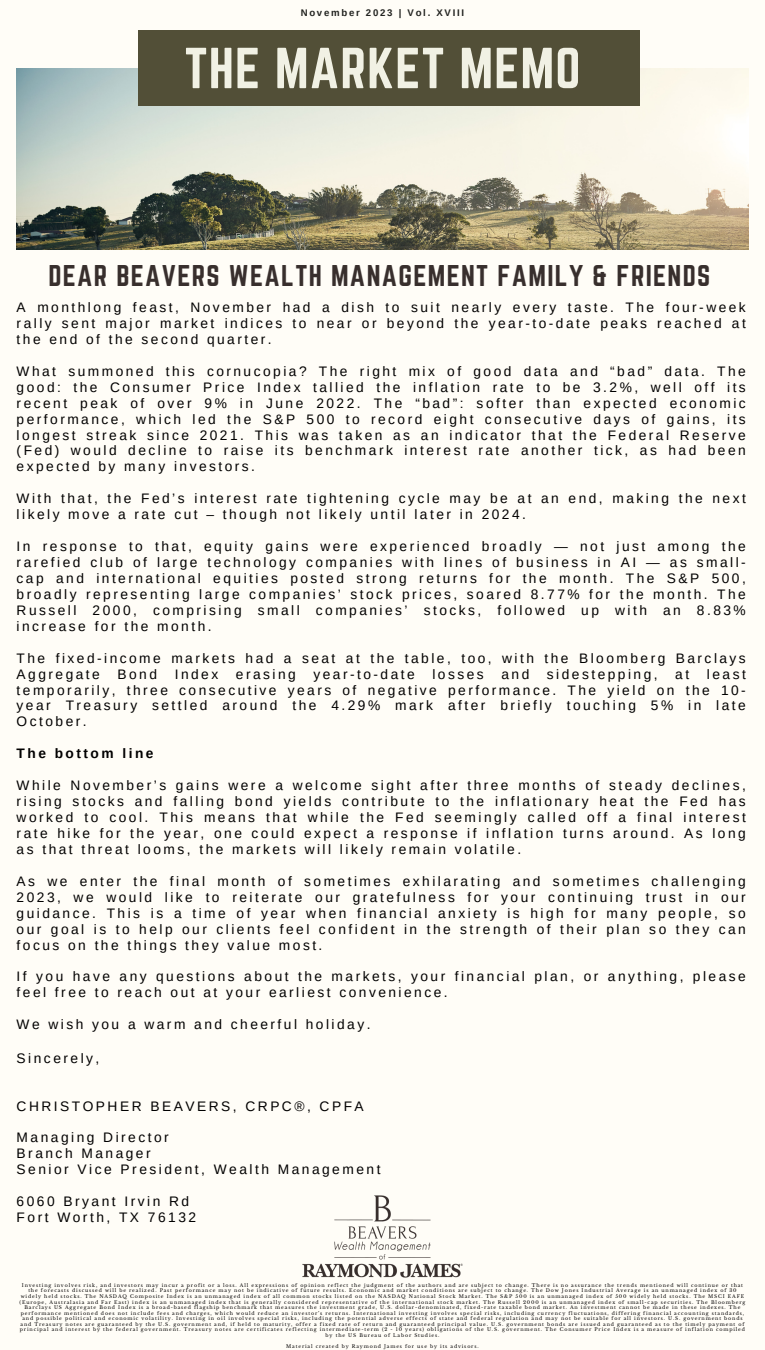
<style>
.page{position:relative;width:765px;height:1350px;background:#fffdf7}
.page>*{position:absolute;margin:0;border:0;box-sizing:border-box;transform-origin:0 0}
.t1{font:50.5px "Norwester";letter-spacing:.02em;color:#f1f1e4}
.t2{font:26.25px "Norwester";letter-spacing:.05em;color:#382f2d}
.t3{font:13.75px/16px "Arimo";letter-spacing:.18em;color:#000;text-align:justify}
.t4{font:700 13.75px "Arimo";letter-spacing:.18em;color:#000}
.t5{font:700 9.62px "Arimo";letter-spacing:.18em;color:#222320}
.t6{font:4.75px/5.5px "Libre Baskerville";letter-spacing:.18em;color:#000;text-align:center}
</style>
<div class="page">
<img style="left:302px;top:1195px;width:161px;height:83px">
<img style="left:17px;top:68px;width:731px;height:182px">
<div style="left:138px;top:31px;width:501px;height:75px;background:#524f37"></div>
<p class="t5" style="left:301px;top:7px;width:165px">November 2023 | Vol. XVIII</p>
<p class="t1" style="left:184px;top:38px;width:398px">THE MARKET MEMO</p>
<p class="t2" style="left:48px;top:260px;width:663px">DEAR BEAVERS WEALTH MANAGEMENT FAMILY &amp; FRIENDS</p>
<p class="t3" style="left:17px;top:299px;width:731px">A monthlong feast, November had a dish to suit nearly every taste. The four-week rally sent major market indices to near or beyond the year-to-date peaks reached at the end of the second quarter.</p>
<p class="t3" style="left:17px;top:363px;width:731px">What summoned this cornucopia? The right mix of good data and “bad” data. The good: the Consumer Price Index tallied the inflation rate to be 3.2%, well off its recent peak of over 9% in June 2022. The “bad”: softer than expected economic performance, which led the S&amp;P 500 to record eight consecutive days of gains, its longest streak since 2021. This was taken as an indicator that the Federal Reserve (Fed) would decline to raise its benchmark interest rate another tick, as had been expected by many investors.</p>
<p class="t3" style="left:17px;top:491px;width:731px">With that, the Fed’s interest rate tightening cycle may be at an end, making the next likely move a rate cut – though not likely until later in 2024.</p>
<p class="t3" style="left:17px;top:538px;width:731px">In response to that, equity gains were experienced broadly — not just among the rarefied club of large technology companies with lines of business in AI — as small&shy;cap and international equities posted strong returns for the month. The S&amp;P 500, broadly representing large companies’ stock prices, soared 8.77% for the month. The Russell 2000, comprising small companies’ stocks, followed up with an 8.83% increase for the month.</p>
<p class="t3" style="left:17px;top:650px;width:731px">The fixed-income markets had a seat at the table, too, with the Bloomberg Barclays<br>Aggregate</p>
<p class="t3" style="left:17px;top:666px;width:731px;text-indent:690px">least temporarily, three consecutive years of negative performance. The yield on the 10- year Treasury settled around the 4.29% mark after briefly touching 5% in late October.</p>
<p class="t4" style="left:17px;top:746px;width:138px">The bottom line</p>
<p class="t3" style="left:17px;top:777px;width:731px">While November’s gains were a welcome sight after three months of steady declines, rising stocks and falling bond yields contribute to the inflationary heat the Fed has worked to cool. This means that while the Fed seemingly called off a final interest rate hike for the year, one could expect a response if inflation turns around. As long as that threat looms, the markets will likely remain volatile.</p>
<p class="t3" style="left:17px;top:873px;width:731px">As we enter the final month of sometimes exhilarating and sometimes challenging 2023, we would like to reiterate our gratefulness for your continuing trust in our guidance. This is a time of year when financial anxiety is high for many people, so our goal is to help our clients feel confident in the strength of their plan so they can focus on the things they value most.</p>
<p class="t3" style="left:17px;top:969px;width:731px">If you have any questions about the markets, your financial plan, or anything, please feel free to reach out at your earliest convenience.</p>
<p class="t3" style="left:17px;top:1016px;width:355px">We wish you a warm and cheerful holiday.</p>
<p class="t3" style="left:118px;top:666px;width:41px">Bond</p>
<p class="t3" style="left:175px;top:666px;width:45px">Index</p>
<p class="t3" style="left:236px;top:666px;width:61px">erasing</p>
<p class="t3" style="left:313px;top:666px;width:103px">year-to-date</p>
<p class="t3" style="left:432px;top:666px;width:53px">losses</p>
<p class="t3" style="left:501px;top:666px;width:29px">and</p>
<p class="t3" style="left:547px;top:666px;width:112px">sidestepping,</p>
<p class="t3" style="left:675px;top:666px;width:15px">at</p>
<p class="t3" style="left:17px;top:1050px;width:84px">Sincerely,</p>
<p class="t3" style="left:17px;top:1098px;width:349px">CHRISTOPHER BEAVERS, CRPC®, CPFA</p>
<p class="t3" style="left:17px;top:1130px;width:154px">Managing Director</p>
<p class="t3" style="left:17px;top:1146px;width:136px">Branch Manager</p>
<p class="t3" style="left:17px;top:1162px;width:365px">Senior Vice President, Wealth Management</p>
<p class="t3" style="left:17px;top:1193px;width:174px">6060 Bryant Irvin Rd</p>
<p class="t3" style="left:17px;top:1209px;width:181px">Fort Worth, TX 76132</p>
<p class="t6" style="left:20px;top:1283px;width:727px">Investing involves risk, and investors may incur a profit or a loss. All expressions of opinion reflect the judgment of the authors and are subject to change. There is no assurance the trends mentioned will continue or that the forecasts discussed will be realized. Past performance may not be indicative of future results. Economic and market conditions are subject to change. The Dow Jones Industrial Average is an unmanaged index of 30 widely held stocks. The NASDAQ Composite Index is an unmanaged index of all common stocks listed on the NASDAQ National Stock Market. The S&amp;P 500 is an unmanaged index of 500 widely held stocks. The MSCI EAFE (Europe, Australasia and Far East) index is an unmanaged index that is generally considered representative of the international stock market. The Russell 2000 is an unmanaged index of small-cap securities. The Bloomberg Barclays US Aggregate Bond Index is a broad-based flagship benchmark that measures the investment grade, U.S. dollar-denominated, fixed-rate taxable bond market. An investment cannot be made in these indexes. The performance mentioned does not include fees and charges, which would reduce an investor’s returns. International investing involves special risks, including currency fluctuations, differing financial accounting standards, and possible political and economic volatility. Investing in oil involves special risks, including the potential adverse effects of state and federal regulation and may not be suitable for all investors. U.S. government bonds and Treasury notes are guaranteed by the U.S. government and, if held to maturity, offer a fixed rate of return and guaranteed principal value. U.S. government bonds are issued and guaranteed as to the timely payment of principal and interest by the federal government. Treasury notes are certificates reflecting intermediate-term (2 - 10 years) obligations of the U.S. government. The Consumer Price Index is a measure of inflation compiled by the US Bureau of Labor Studies.</p>
<p class="t6" style="left:286px;top:1343px;width:194px">Material created by Raymond James for use by its advisors.</p>
</div>
